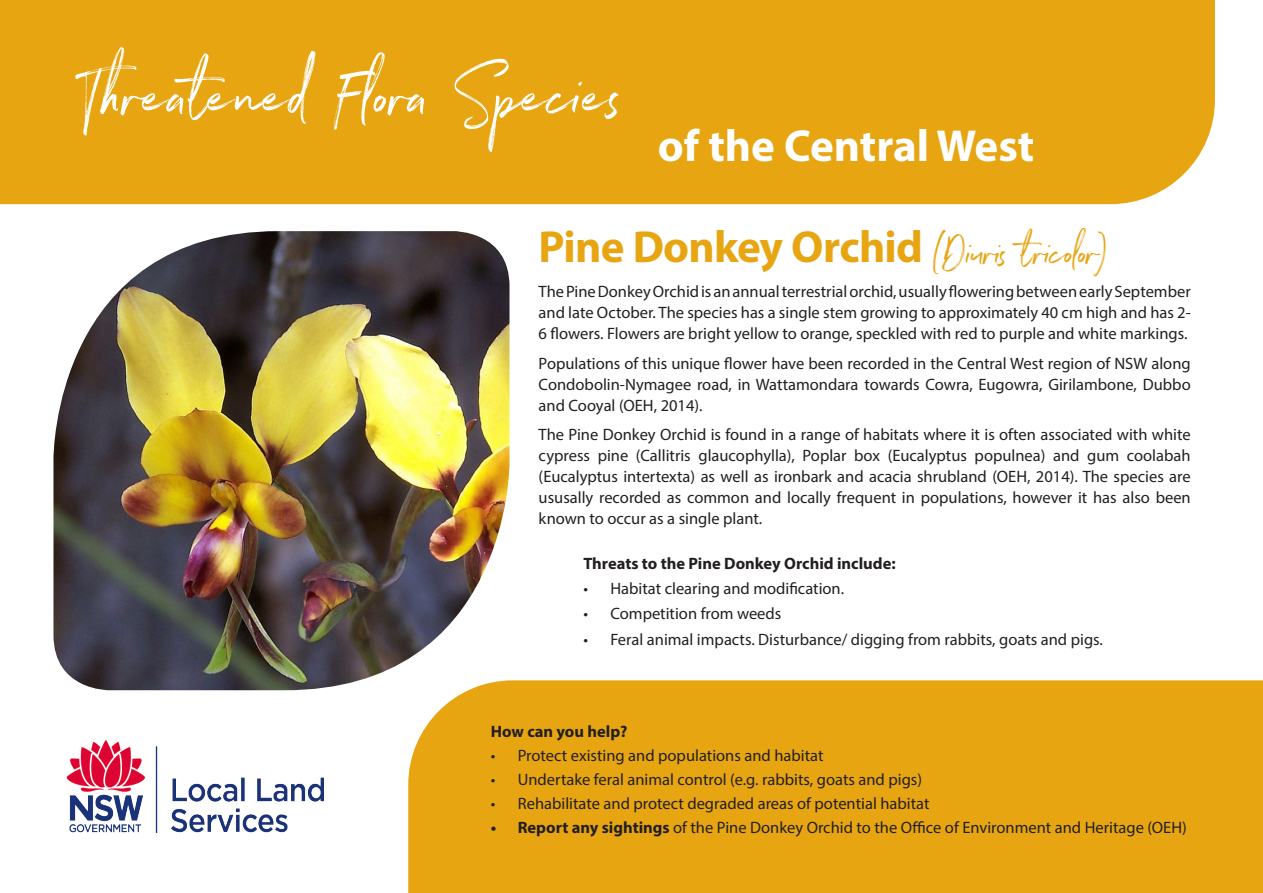
<style>
.page{position:relative;width:1263px;height:893px;background:#fff}
.page>*{position:absolute;margin:0;border:0;box-sizing:border-box;transform-origin:0 0}
.t1{font:78px "Northwell Alt";color:#fff}
.t2{font:700 45px "Myriad Pro";letter-spacing:-.015em;color:#e7a512}
.t3{font:700 45px "Myriad Pro";color:#fff}
.t4{font:16.5px/21px "Myriad Pro";color:#231f20;text-align:justify}
.t5{font:700 16.5px "Myriad Pro";color:#231f20}
.s1{font-family:"Northwell Alt";font-weight:400}
.s2{font-weight:700}
</style>
<div class="page">
<div style="left:408px;top:680px;width:855px;height:213px;background:#e7a512"></div>
<div style="left:0;top:0;width:1215px;height:204px;background:#e7a512"></div>
<img style="left:67px;top:740px;width:256px;height:92px">
<img style="left:53px;top:231px;width:467px;height:469px">
<p class="t1" style="left:81px;top:39px;width:544px">Threatened Flora Species</p>
<p class="t3" style="left:658px;top:117px;width:378px">of the Central West</p>
<p class="t2" style="left:539px;top:217px;width:571px">Pine Donkey Orchid <span class="s1">(Diuris tricolor)</span></p>
<p class="t4" style="left:539px;top:281px;width:654px">The Pine Donkey Orchid is an annual terrestrial orchid, usually flowering between early September and late October. The species has a single stem growing to approximately 40 cm high and has 2- 6 flowers. Flowers are bright yellow to orange, speckled with red to purple and white markings.</p>
<p class="t4" style="left:539px;top:352px;width:653px">Populations of this unique flower have been recorded in the Central West region of NSW along Condobolin-Nymagee road, in Wattamondara towards Cowra, Eugowra, Girilambone, Dubbo and Cooyal (OEH, 2014).</p>
<p class="t4" style="left:539px;top:424px;width:654px">The Pine Donkey Orchid is found in a range of habitats where it is often associated with white cypress pine (Callitris glaucophylla), Poplar box (Eucalyptus populnea) and gum coolabah (Eucalyptus intertexta) as well as ironbark and acacia shrubland (OEH, 2014). The species are ususally recorded as common and locally frequent in populations, however it has also been known to occur as a single plant.</p>
<p class="t5" style="left:583px;top:553px;width:314px">Threats to the Pine Donkey Orchid include:</p>
<p class="t4" style="left:583px;top:578px;width:262px">• Habitat clearing and modification.</p>
<p class="t4" style="left:583px;top:603px;width:199px">• Competition from weeds</p>
<p class="t4" style="left:583px;top:628px;width:521px">• Feral animal impacts. Disturbance/ digging from rabbits, goats and pigs.</p>
<p class="t5" style="left:491px;top:721px;width:138px">How can you help?</p>
<p class="t4" style="left:491px;top:745px;width:334px">• Protect existing and populations and habitat</p>
<p class="t4" style="left:491px;top:769px;width:433px">• Undertake feral animal control (e.g. rabbits, goats and pigs)</p>
<p class="t4" style="left:491px;top:793px;width:440px">• Rehabilitate and protect degraded areas of potential habitat</p>
<p class="t4" style="left:491px;top:817px;width:697px"><span class="s2">• Report any sightings</span> of the Pine Donkey Orchid to the Office of Environment and Heritage (OEH)</p>
</div>
